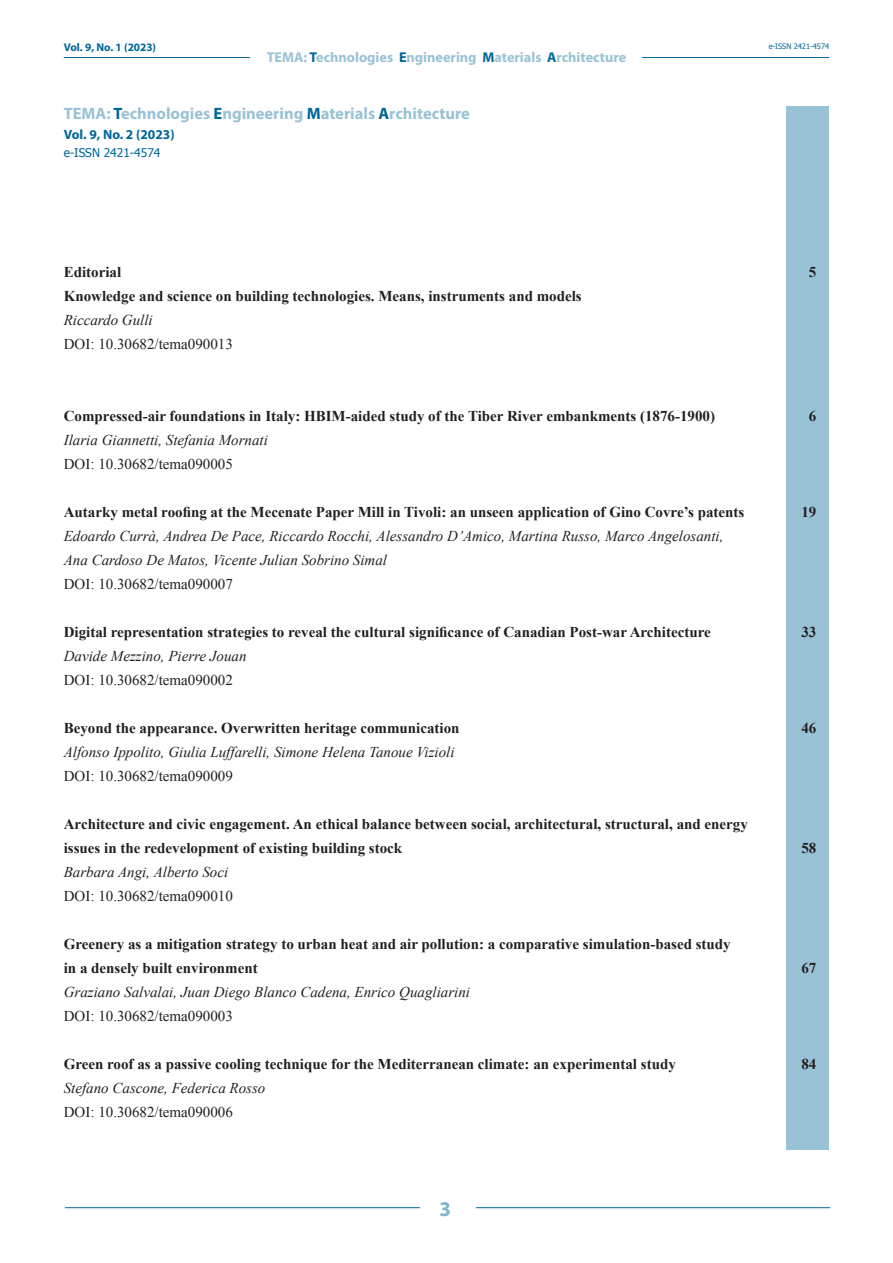
<style>
.page{position:relative;width:893px;height:1263px;background:#fff}
.page>*{position:absolute;margin:0;border:0;box-sizing:border-box;transform-origin:0 0}
.t1{font:700 21px "Myriad Pro";color:#80b3cc}
.t2{font:700 16.5px "Myriad Pro";color:#99c2d6}
.t3{font:700 15px/24px "Times New Roman";color:#231f20}
.t4{font:italic 15px/24px "Times New Roman";color:#231f20}
.t5{font:15px "Times New Roman";color:#231f20}
.t6{font:700 14.25px "Myriad Pro";color:#99c2d6}
.t7{font:700 13.5px "Myriad Pro";color:#069}
.t8{font:12px "Tahoma";color:#069}
.t9{font:700 11.25px "Myriad Pro";color:#069}
.t10{font:7.5px "Tahoma";color:#069}
.s1{color:#069}
</style>
<div class="page">
<hr style="left:64px;top:57px;width:765px;height:1px;background:#069">
<div style="left:251px;top:48px;width:391px;height:17px;background:#fff"></div>
<hr style="left:65px;top:1207px;width:765px;height:1px;background:#069">
<div style="left:420px;top:1195px;width:55px;height:25px;background:#fff"></div>
<div style="left:787px;top:106px;width:42px;height:1044px;background:#99c2d6"></div>
<p class="t9" style="left:64px;top:40px;width:94px">Vol. 9, No. 1 (2023)</p>
<p class="t10" style="left:769px;top:41px;width:62px">e-ISSN 2421-4574</p>
<p class="t6" style="left:267px;top:48px;width:361px">TEMA: <span class="s1">T</span>echnologies <span class="s1">E</span>ngineering <span class="s1">M</span>aterials <span class="s1">A</span>rchitecture</p>
<p class="t2" style="left:64px;top:102px;width:408px">TEMA: <span class="s1">T</span>echnologies <span class="s1">E</span>ngineering <span class="s1">M</span>aterials <span class="s1">A</span>rchitecture</p>
<p class="t7" style="left:64px;top:126px;width:112px">Vol. 9, No. 2 (2023)</p>
<p class="t8" style="left:64px;top:145px;width:98px">e-ISSN 2421-4574</p>
<p class="t3" style="left:64px;top:260px;width:59px">Editorial</p>
<p class="t3" style="left:809px;top:260px;width:9px">5</p>
<p class="t3" style="left:64px;top:284px;width:519px">Knowledge and science on building technologies. Means, instruments and models</p>
<p class="t4" style="left:64px;top:308px;width:91px">Riccardo Gulli</p>
<p class="t5" style="left:64px;top:334px;width:171px">DOI: 10.30682/tema090013</p>
<p class="t3" style="left:64px;top:404px;width:653px">Compressed-air foundations in Italy: HBIM-aided study of the Tiber River embankments (1876-1900)</p>
<p class="t3" style="left:809px;top:404px;width:9px">6</p>
<p class="t4" style="left:64px;top:428px;width:206px">Ilaria Giannetti, Stefania Mornati</p>
<p class="t5" style="left:64px;top:454px;width:171px">DOI: 10.30682/tema090005</p>
<p class="t3" style="left:64px;top:500px;width:682px">Autarky metal roofing at the Mecenate Paper Mill in Tivoli: an unseen application of Gino Covre’s patents</p>
<p class="t3" style="left:801px;top:500px;width:16px">19</p>
<p class="t4" style="left:64px;top:524px;width:661px">Edoardo Currà, Andrea De Pace, Riccardo Rocchi, Alessandro D’Amico, Martina Russo, Marco Angelosanti,<br>Ana Cardoso De Matos, Vicente Julian Sobrino Simal</p>
<p class="t5" style="left:64px;top:574px;width:171px">DOI: 10.30682/tema090007</p>
<p class="t3" style="left:64px;top:620px;width:649px">Digital representation strategies to reveal the cultural significance of Canadian Post-war Architecture</p>
<p class="t3" style="left:801px;top:620px;width:16px">33</p>
<p class="t4" style="left:64px;top:644px;width:184px">Davide Mezzino, Pierre Jouan</p>
<p class="t5" style="left:64px;top:670px;width:171px">DOI: 10.30682/tema090002</p>
<p class="t3" style="left:64px;top:716px;width:397px">Beyond the appearance. Overwritten heritage communication</p>
<p class="t3" style="left:801px;top:716px;width:16px">46</p>
<p class="t4" style="left:64px;top:740px;width:392px">Alfonso Ippolito, Giulia Luffarelli, Simone Helena Tanoue Vizioli</p>
<p class="t5" style="left:64px;top:766px;width:171px">DOI: 10.30682/tema090009</p>
<p class="t3" style="left:64px;top:812px;width:686px">Architecture and civic engagement. An ethical balance between social, architectural, structural, and energy issues in the redevelopment of existing building stock</p>
<p class="t3" style="left:801px;top:836px;width:16px">58</p>
<p class="t4" style="left:64px;top:860px;width:166px">Barbara Angi, Alberto Soci</p>
<p class="t5" style="left:64px;top:886px;width:171px">DOI: 10.30682/tema090010</p>
<p class="t3" style="left:64px;top:932px;width:668px">Greenery as a mitigation strategy to urban heat and air pollution: a comparative simulation-based study in a densely built environment</p>
<p class="t3" style="left:801px;top:956px;width:16px">67</p>
<p class="t4" style="left:64px;top:980px;width:408px">Graziano Salvalai, Juan Diego Blanco Cadena, Enrico Quagliarini</p>
<p class="t5" style="left:64px;top:1006px;width:171px">DOI: 10.30682/tema090003</p>
<p class="t3" style="left:64px;top:1052px;width:614px">Green roof as a passive cooling technique for the Mediterranean climate: an experimental study</p>
<p class="t3" style="left:801px;top:1052px;width:16px">84</p>
<p class="t4" style="left:64px;top:1076px;width:203px">Stefano Cascone, Federica Rosso</p>
<p class="t5" style="left:64px;top:1102px;width:171px">DOI: 10.30682/tema090006</p>
<h1 class="t1" style="left:439px;top:1195px;width:13px">3</h1>
</div>
